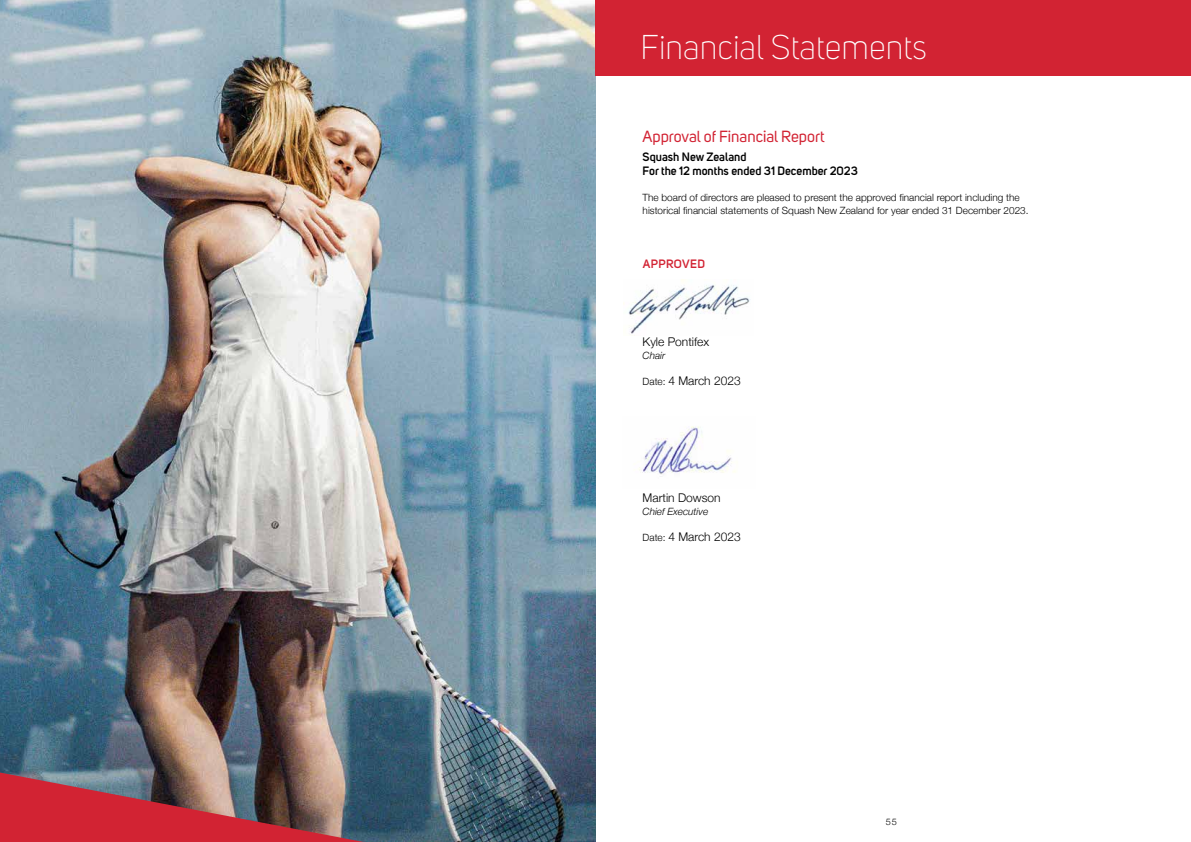
<style>
.page{position:relative;width:1191px;height:842px;background:#fff}
.page>*{position:absolute;margin:0;border:0;box-sizing:border-box;transform-origin:0 0}
.t1{font:300 34px "Uni Sans";color:#fff}
.t2{font:16px "Uni Sans";color:#d22333}
.t3{font:300 12px "Helvetica Neue";color:#000}
.t4{font:600 12px/14px "Uni Sans";color:#000}
.t5{font:600 12px "Uni Sans";letter-spacing:.03em;color:#d22333}
.t6{font:300 10px/13px "Helvetica Neue";color:#000}
.t7{font:italic 300 10px "Helvetica Neue";color:#000}
.t8{font:300 9.1px "Helvetica Neue";color:#000}
.s1{font-size:10px}
</style>
<div class="page">
<img style="left:0;top:0;width:595px;height:842px">
<img style="left:628px;top:279px;width:122px;height:55px">
<img style="left:638px;top:426px;width:98px;height:51px">
<div style="left:595px;top:0;width:596px;height:75px;background:#d22333"></div>
<svg style="left:0;top:772px;width:363px;height:70px;background:#a1474e"></svg>
<h1 class="t1" style="left:640px;top:27px;width:288px">Financial Statements</h1>
<h2 class="t2" style="left:642px;top:127px;width:183px">Approval of Financial Report</h2>
<p class="t4" style="left:642px;top:150px;width:217px">Squash New Zealand<br>For the 12 months ended 31 December 2023</p>
<p class="t6" style="left:642px;top:190px;width:387px">The board of directors are pleased to present the approved financial report including the historical financial statements of Squash New Zealand for year ended 31 December 2023.</p>
<p class="t5" style="left:643px;top:256px;width:64px">APPROVED</p>
<p class="t3" style="left:642px;top:332px;width:68px">Kyle Pontifex</p>
<p class="t7" style="left:642px;top:347px;width:24px">Chair</p>
<p class="t3" style="left:642px;top:371px;width:100px"><span class="s1">Date:</span> 4 March 2023</p>
<p class="t3" style="left:642px;top:488px;width:80px">Martin Dowson</p>
<p class="t7" style="left:642px;top:503px;width:67px">Chief Executive</p>
<p class="t3" style="left:642px;top:527px;width:100px"><span class="s1">Date:</span> 4 March 2023</p>
<p class="t8" style="left:885px;top:814px;width:13px">55</p>
</div>
